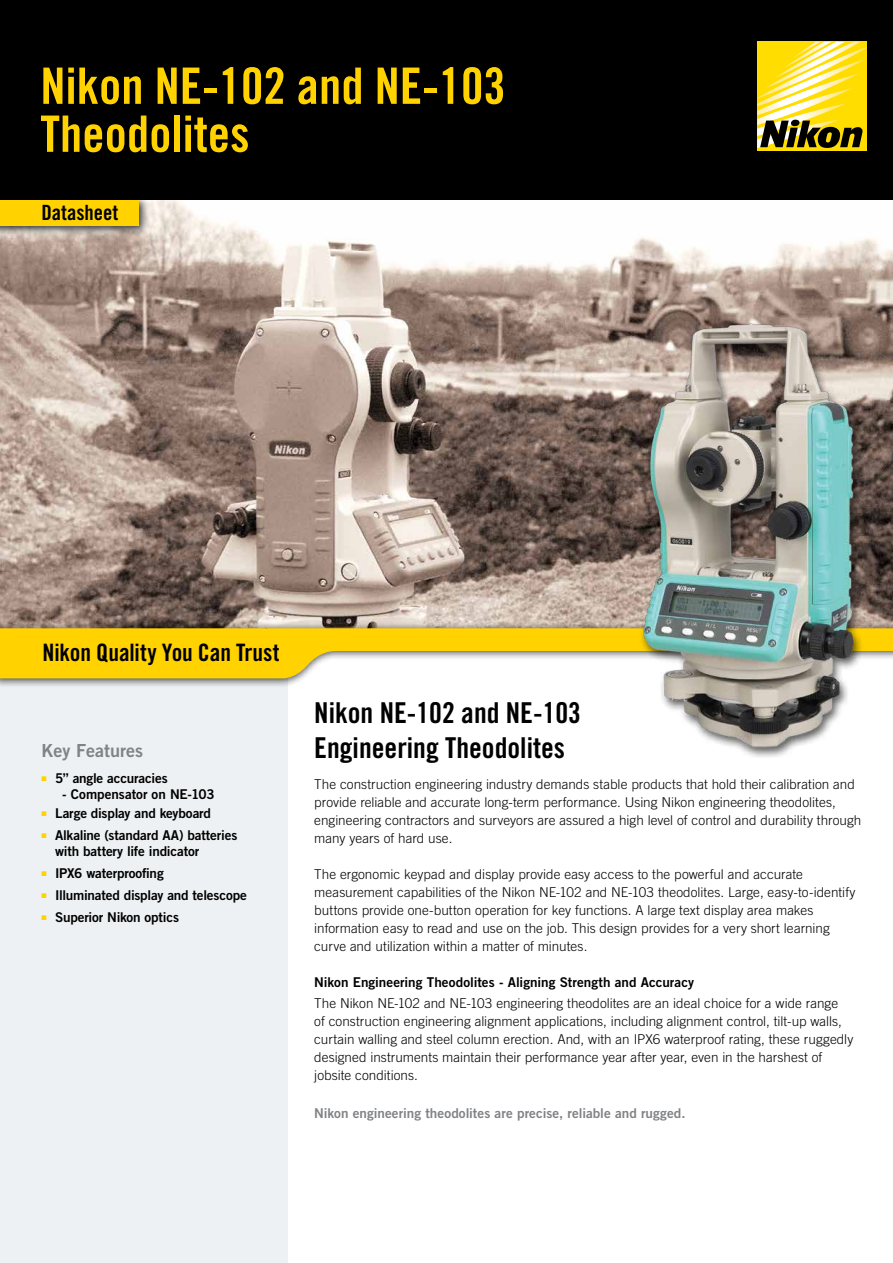
<style>
.page{position:relative;width:893px;height:1263px;background:#fff}
.page>*{position:absolute;margin:0;border:0;box-sizing:border-box;transform-origin:0 0}
.t1{font:50.25px/48px "Trade Gothic LT Std Bd Cn 20";color:#ffd200}
.t2{font:28.8px/34.5px "Trade Gothic LT Std Bd Cn 20";color:#000}
.t3{font:24px "Trade Gothic LT Std Bd Cn 20";letter-spacing:-.005em;color:#000}
.t4{font:21px "Trade Gothic LT Std Bd Cn 20";color:#000}
.t5{font:18px "Trade Gothic LT Std Bd 2";color:#808285}
.t6{font:300 13.5px/18px "Trade Gothic LT Std";color:#000}
.t7{font:13.5px/16.5px "Trade Gothic LT Std Bd 2";letter-spacing:-.01em;color:#000}
.t8{font:13.5px "Trade Gothic LT Std Bd 2";letter-spacing:.005em;color:#808285}
.s1{color:#ffd200}
</style>
<div class="page">
<img style="left:0;top:199px;width:893px;height:423px">
<div style="left:0;top:642px;width:287px;height:621px;background:#eef1f3"></div>
<div style="left:0;top:622px;width:893px;height:66px;background:#000;opacity:.75"></div>
<svg style="left:0;top:628px;width:627px;height:52px;fill:#ffd200"></svg>
<img style="left:627px;top:286px;width:266px;height:471px">
<div style="left:0;top:194px;width:149px;height:43px;background:#000;opacity:.75"></div>
<div style="left:0;top:199px;width:138px;height:27px;background:#ffd200"></div>
<div style="left:0;top:0;width:893px;height:199px;background:#000"></div>
<div style="left:757px;top:42px;width:110px;height:109px;background:#fd0"></div>
<svg style="left:757px;top:42px;width:110px;height:106px"></svg>
<h1 class="t1" style="left:40px;top:62px;width:467px">Nikon NE-102 and NE-103<br>Theodolites</h1>
<h3 class="t4" style="left:41px;top:200px;width:78px">Datasheet</h3>
<h3 class="t3" style="left:43px;top:638px;width:239px">Nikon Quality You Can Trust</h3>
<h3 class="t5" style="left:42px;top:739px;width:103px">Key Features</h3>
<p class="t7" style="left:42px;top:769px;width:128px"><span class="s1">■</span> 5” angle accuracies</p>
<p class="t7" style="left:62px;top:786px;width:154px">- Compensator on NE-103</p>
<p class="t7" style="left:42px;top:805px;width:171px"><span class="s1">■</span> Large display and keyboard</p>
<p class="t7" style="left:55px;top:826px;width:184px;text-indent:-13px"><span class="s1">■</span> Alkaline (standard AA) batteries with battery life indicator</p>
<p class="t7" style="left:42px;top:865px;width:124px"><span class="s1">■</span> IPX6 waterproofing</p>
<p class="t7" style="left:42px;top:887px;width:207px"><span class="s1">■</span> Illuminated display and telescope</p>
<p class="t7" style="left:42px;top:909px;width:139px"><span class="s1">■</span> Superior Nikon optics</p>
<h2 class="t2" style="left:314px;top:695px;width:268px">Nikon NE-102 and NE-103<br>Engineering Theodolites</h2>
<p class="t6" style="left:314px;top:775px;width:548px">The construction engineering industry demands stable products that hold their calibration and provide reliable and accurate long-term performance. Using Nikon engineering theodolites, engineering contractors and surveyors are assured a high level of control and durability through many years of hard use.</p>
<p class="t6" style="left:314px;top:865px;width:543px">The ergonomic keypad and display provide easy access to the powerful and accurate measurement capabilities of the Nikon NE-102 and NE-103 theodolites. Large, easy-to-identify buttons provide one-button operation for key functions. A large text display area makes information easy to read and use on the job. This design provides for a very short learning curve and utilization within a matter of minutes.</p>
<p class="t7" style="left:314px;top:974px;width:381px">Nikon Engineering Theodolites - Aligning Strength and Accuracy</p>
<p class="t6" style="left:314px;top:994px;width:541px">The Nikon NE-102 and NE-103 engineering theodolites are an ideal choice for a wide range<br>of construction engineering alignment applications, including alignment control, tilt-up walls, curtain walling and steel column erection. And, with an IPX6 waterproof rating, these ruggedly designed instruments maintain their performance year after year, even in the harshest of jobsite conditions.</p>
<p class="t8" style="left:314px;top:1105px;width:373px">Nikon engineering theodolites are precise, reliable and rugged.</p>
</div>
